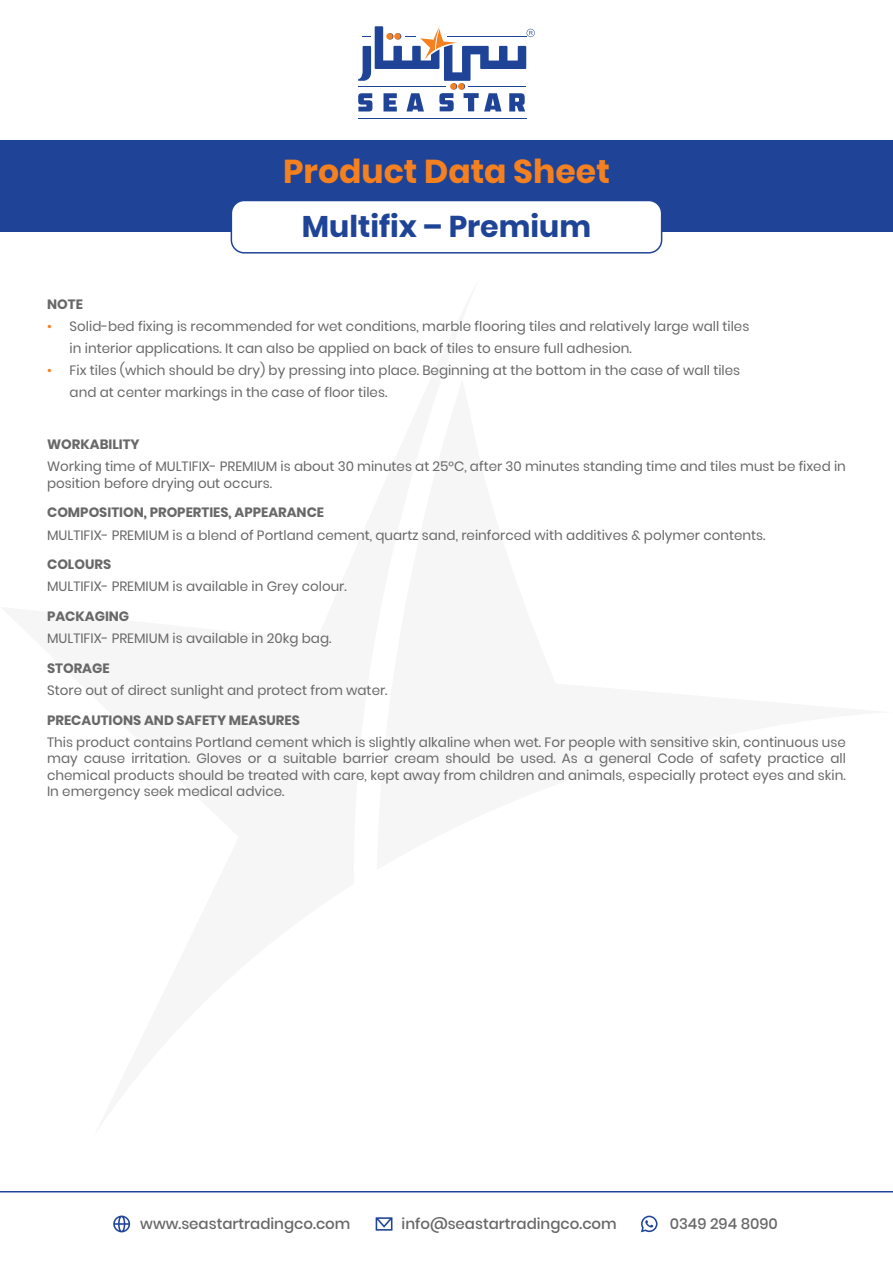
<style>
.page{position:relative;width:893px;height:1263px;background:#fff}
.page>*{position:absolute;margin:0;border:0;box-sizing:border-box;transform-origin:0 0}
.t1{font:700 33px "Poppins";color:#f48020}
.t2{font:700 30px "Poppins";color:#1f4497}
.t3{font:500 15px "Poppins";color:#686868}
.t4{font:13.5px/16.2px "Poppins";color:#686868}
.t5{font:700 13.5px "Poppins";color:#686868}
.s1{color:#f48020}
</style>
<div class="page">
<svg style="left:358px;top:93px;width:14px;height:18px"></svg>
<svg style="left:383px;top:93px;width:14px;height:18px"></svg>
<svg style="left:406px;top:93px;width:18px;height:18px"></svg>
<svg style="left:464px;top:93px;width:38px;height:18px"></svg>
<svg style="left:509px;top:93px;width:16px;height:18px"></svg>
<hr style="left:468px;top:86px;width:58px;height:1px;background:#1f4497">
<div style="left:450px;top:83px;width:6px;height:7px;background:#f48020;border-radius:50%"></div>
<div style="left:458px;top:83px;width:6px;height:7px;background:#f48020;border-radius:50%"></div>
<hr style="left:358px;top:86px;width:88px;height:1px;background:#1f4497">
<hr style="left:358px;top:119px;width:168px;height:1px;background:#1f4497">
<svg style="left:439px;top:93px;width:15px;height:18px"></svg>
<svg style="left:358px;top:26px;width:177px;height:55px"></svg>
<svg style="left:376px;top:1217px;width:16px;height:13px"></svg>
<svg style="left:113px;top:1215px;width:17px;height:17px"></svg>
<svg style="left:641px;top:1216px;width:16px;height:16px"></svg>
<div style="left:0;top:141px;width:893px;height:91px;background:#1f4497"></div>
<div style="left:231px;top:200px;width:431px;height:53px;background:#fff;border-radius:13px"></div>
<div style="left:231px;top:200px;width:431px;height:54px;border:2px solid #1f4497;border-radius:13px"></div>
<hr style="left:0;top:1191px;width:893px;height:1px;background:#1f4497">
<h1 class="t1" style="left:283px;top:152px;width:328px">Product Data Sheet</h1>
<h2 class="t2" style="left:302px;top:209px;width:291px">Multifix – Premium</h2>
<p class="t5" style="left:47px;top:296px;width:37px">NOTE</p>
<p class="t4" style="left:70px;top:315px;width:681px;line-height:22.2px;text-indent:-23px"><span class="s1">•</span> Solid-bed fixing is recommended for wet conditions, marble flooring tiles and relatively large wall tiles in interior applications. It can also be applied on back of tiles to ensure full adhesion.</p>
<p class="t4" style="left:70px;top:359px;width:672px;line-height:22.2px;text-indent:-23px"><span class="s1">•</span> Fix tiles (which should be dry) by pressing into place. Beginning at the bottom in the case of wall tiles and at center markings in the case of floor tiles.</p>
<p class="t5" style="left:47px;top:437px;width:94px">WORKABILITY</p>
<p class="t4" style="left:47px;top:459px;width:800px">Working time of MULTIFIX- PREMIUM is about 30 minutes at 25°C, after 30 minutes standing time and tiles must be fixed in position before drying out occurs.</p>
<p class="t5" style="left:47px;top:505px;width:279px">COMPOSITION, PROPERTIES, APPEARANCE</p>
<p class="t4" style="left:47px;top:527px;width:720px">MULTIFIX- PREMIUM is a blend of Portland cement, quartz sand, reinforced with additives &amp; polymer contents.</p>
<p class="t5" style="left:47px;top:557px;width:66px">COLOURS</p>
<p class="t4" style="left:47px;top:579px;width:301px">MULTIFIX- PREMIUM is available in Grey colour.</p>
<p class="t5" style="left:47px;top:609px;width:84px">PACKAGING</p>
<p class="t4" style="left:47px;top:631px;width:286px">MULTIFIX- PREMIUM is available in 20kg bag.</p>
<p class="t5" style="left:47px;top:660px;width:64px">STORAGE</p>
<p class="t4" style="left:47px;top:682px;width:342px">Store out of direct sunlight and protect from water.</p>
<p class="t5" style="left:47px;top:712px;width:254px">PRECAUTIONS AND SAFETY MEASURES</p>
<p class="t4" style="left:47px;top:734px;width:800px;text-align:justify">This product contains Portland cement which is slightly alkaline when wet. For people with sensitive skin, continuous use may cause irritation. Gloves or a suitable barrier cream should be used. As a general Code of safety practice all chemical products should be treated with care, kept away from children and animals, especially protect eyes and skin.<br>In emergency seek medical advice.</p>
<p class="t3" style="left:140px;top:1215px;width:212px">www.seastartradingco.com</p>
<p class="t3" style="left:402px;top:1215px;width:217px">info@seastartradingco.com</p>
<p class="t3" style="left:670px;top:1215px;width:110px">0349 294 8090</p>
</div>
